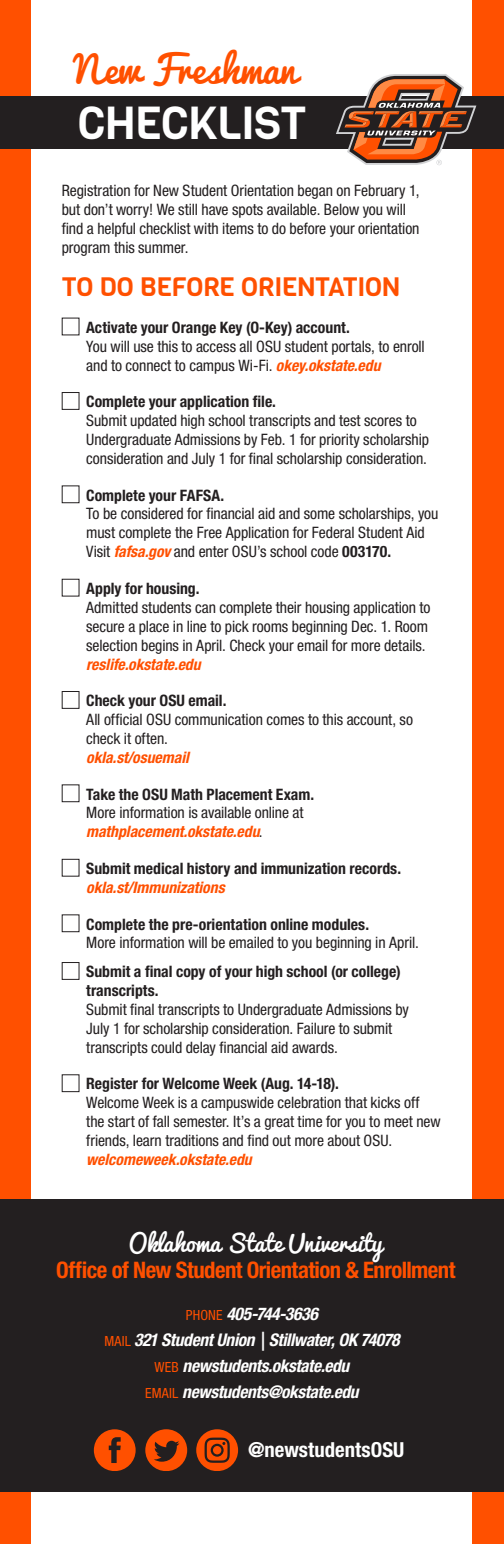
<style>
.page{position:relative;width:504px;height:1544px;background:#ff5000}
.page>*{position:absolute;margin:0;border:0;box-sizing:border-box;transform-origin:0 0}
.t1{font:45.5px "Viga";letter-spacing:-.02em;color:#fff}
.t2{font:36.75px "Pacifico";letter-spacing:-.005em;color:#ff5000}
.t3{font:26.25px "Viga";letter-spacing:-.015em;color:#ff5000}
.t4{font:700 condensed 22.75px "Helvetica Neue LT Std";letter-spacing:-.025em;color:#ff5000}
.t5{font:22.75px "Pacifico";color:#fff}
.t6{font:700 condensed 20.65px "Helvetica Neue LT Std";color:#fff}
.t7{font:italic 700 condensed 17.5px/26.2px "Helvetica Neue LT Std";letter-spacing:-.02em;color:#fff;text-align:center}
.t8{font:condensed 15.75px/18.9px "Helvetica Neue LT Std";letter-spacing:-.005em;color:#231f20}
.t9{font:700 condensed 15.75px/18.9px "Helvetica Neue LT Std";color:#231f20}
.t10{font:italic 700 condensed 15.75px "Helvetica Neue LT Std";color:#ff5000}
.s1{font-weight:700;font-style:italic;color:#ff5000}
.s2{font-weight:700}
.s3{font-weight:400;font-style:normal;color:#231f20}
.s4{font-style:italic;color:#ff5000}
.s5{font-weight:400;font-style:normal;font-size:14px;color:#ff5000}
</style>
<div class="page">
<div style="left:32px;top:0;width:440px;height:1544px;background:#fff"></div>
<div style="left:62px;top:392px;width:17px;height:18px;border:1px solid #231f20"></div>
<div style="left:62px;top:485px;width:17px;height:18px;border:1px solid #231f20"></div>
<div style="left:62px;top:579px;width:17px;height:17px;border:1px solid #231f20"></div>
<div style="left:62px;top:691px;width:17px;height:18px;border:1px solid #231f20"></div>
<div style="left:62px;top:784px;width:17px;height:18px;border:1px solid #231f20"></div>
<div style="left:62px;top:859px;width:17px;height:17px;border:1px solid #231f20"></div>
<div style="left:62px;top:914px;width:17px;height:18px;border:1px solid #231f20"></div>
<div style="left:62px;top:962px;width:17px;height:18px;border:1px solid #231f20"></div>
<div style="left:62px;top:1074px;width:17px;height:18px;border:1px solid #231f20"></div>
<div style="left:0;top:96px;width:504px;height:53px;background:#231f20"></div>
<div style="left:0;top:1199px;width:504px;height:292px;background:#231f20"></div>
<svg style="left:336px;top:74px;width:140px;height:91px"></svg>
<svg style="left:94px;top:1429px;width:42px;height:41px"></svg>
<svg style="left:145px;top:1429px;width:42px;height:41px"></svg>
<svg style="left:196px;top:1429px;width:42px;height:41px"></svg>
<p class="t2" style="left:74px;top:37px;width:225px">New Freshman</p>
<p class="t1" style="left:78px;top:93px;width:230px">CHECKLIST</p>
<p class="t8" style="left:62px;top:181px;width:359px">Registration for New Student Orientation began on February 1, but don’t worry! We still have spots available. Below you will find a helpful checklist with items to do before your orientation program this summer.</p>
<p class="t3" style="left:62px;top:269px;width:340px">TO DO BEFORE ORIENTATION</p>
<p class="t9" style="left:86px;top:317px;width:265px">Activate your Orange Key (O-Key) account.</p>
<p class="t8" style="left:86px;top:336px;width:340px">You will use this to access all OSU student portals, to enroll</p>
<p class="t8" style="left:86px;top:355px;width:296px">and to connect to campus Wi-Fi. <span class="s1">okey.okstate.edu</span></p>
<p class="t9" style="left:86px;top:392px;width:191px">Complete your application file.</p>
<p class="t8" style="left:86px;top:411px;width:332px">Submit updated high school transcripts and test scores to</p>
<p class="t8" style="left:86px;top:430px;width:344px">Undergraduate Admissions by Feb. 1 for priority scholarship</p>
<p class="t8" style="left:86px;top:449px;width:342px">consideration and July 1 for final scholarship consideration.</p>
<p class="t9" style="left:86px;top:485px;width:140px">Complete your FAFSA.</p>
<p class="t8" style="left:86px;top:504px;width:354px">To be considered for financial aid and some scholarships, you</p>
<p class="t8" style="left:86px;top:523px;width:340px">must complete the Free Application for Federal Student Aid</p>
<p class="t8" style="left:86px;top:542px;width:306px">Visit <span class="s1">fafsa.gov</span> and enter OSU’s school code <span class="s2">003170.</span></p>
<p class="t9" style="left:86px;top:578px;width:115px">Apply for housing.</p>
<p class="t8" style="left:86px;top:597px;width:346px">Admitted students can complete their housing application to</p>
<p class="t8" style="left:86px;top:616px;width:343px">secure a place in line to pick rooms beginning Dec. 1. Room</p>
<p class="t8" style="left:86px;top:635px;width:341px">selection begins in April. Check your email for more details. <span class="s1">reslife.okstate.edu</span></p>
<p class="t9" style="left:86px;top:691px;width:142px">Check your OSU email.</p>
<p class="t8" style="left:86px;top:710px;width:328px">All official OSU communication comes to this account, so</p>
<p class="t8" style="left:86px;top:729px;width:83px">check it often.</p>
<p class="t10" style="left:86px;top:748px;width:104px">okla.st/osuemail</p>
<p class="t9" style="left:86px;top:784px;width:229px">Take the OSU Math Placement Exam.</p>
<p class="t8" style="left:86px;top:803px;width:219px">More information is available online at</p>
<p class="t10" style="left:86px;top:822px;width:178px">mathplacement.okstate.edu<span class="s3">.</span></p>
<p class="t9" style="left:86px;top:858px;width:316px">Submit medical history and immunization records. <span class="s4">okla.st/Immunizations</span></p>
<p class="t8" style="left:86px;top:914px;width:334px"><span class="s2">Complete the pre-orientation online modules.<br></span>More information will be emailed to you beginning in April.</p>
<p class="t9" style="left:86px;top:962px;width:316px">Submit a final copy of your high school (or college)</p>
<p class="t9" style="left:86px;top:981px;width:74px">transcripts.</p>
<p class="t8" style="left:86px;top:1000px;width:324px">Submit final transcripts to Undergraduate Admissions by</p>
<p class="t8" style="left:86px;top:1018px;width:308px">July 1 for scholarship consideration. Failure to submit</p>
<p class="t8" style="left:86px;top:1037px;width:253px">transcripts could delay financial aid awards.</p>
<p class="t9" style="left:86px;top:1074px;width:254px">Register for Welcome Week (Aug. 14-18).</p>
<p class="t8" style="left:86px;top:1093px;width:335px">Welcome Week is a campuswide celebration that kicks off</p>
<p class="t8" style="left:86px;top:1112px;width:356px">the start of fall semester. It’s a great time for you to meet new</p>
<p class="t8" style="left:86px;top:1131px;width:308px">friends, learn traditions and find out more about OSU. <span class="s1">welcomeweek.okstate.edu</span></p>
<p class="t5" style="left:129px;top:1223px;width:255px">Oklahoma State University</p>
<p class="t4" style="left:56px;top:1256px;width:401px">Office of New Student Orientation &amp; Enrollment</p>
<p class="t7" style="left:104px;top:1300px;width:297px"><span class="s5">PHONE</span> 405-744-3636<br><span class="s5">MAIL</span> 321 Student Union | Stillwater, OK 74078</p>
<p class="t7" style="left:145px;top:1352px;width:215px"><span class="s5">WEB</span> newstudents.okstate.edu<br><span class="s5">EMAIL</span> newstudents@okstate.edu</p>
<p class="t6" style="left:248px;top:1437px;width:158px">@newstudentsOSU</p>
</div>
